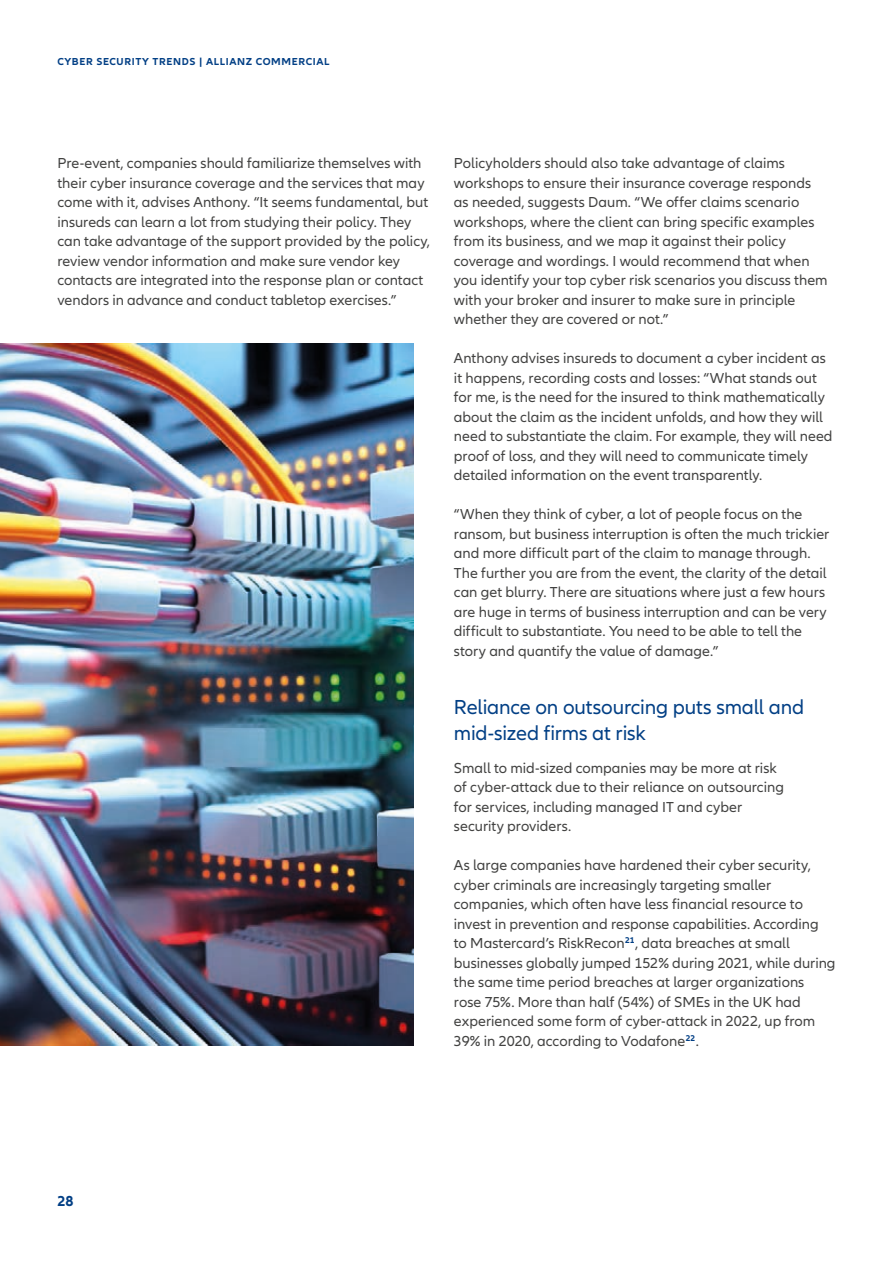
<style>
.page{position:relative;width:893px;height:1263px;background:#fff}
.page>*{position:absolute;margin:0;border:0;box-sizing:border-box;transform-origin:0 0}
.Subhead__PROPER_ONE{font:21px/25.5px "Allianz Neo";letter-spacing:-.01em;color:#023f85}
.Copy_10_13pt{font:15px/19.5px "Allianz Neo";color:#424241}
.t1{font:700 15px "Allianz Neo";color:#023f85}
.t2{font:700 10.5px "Allianz Neo";letter-spacing:.06em;color:#023f85}
</style>
<div class="page">
<img style="left:0;top:344px;width:413px;height:701px">
<p class="t2" style="left:57px;top:56px;width:274px">CYBER SECURITY TRENDS | ALLIANZ COMMERCIAL</p>
<p class="Copy_10_13pt" style="left:57px;top:154px;width:374px">Pre-event, companies should familiarize themselves with their cyber insurance coverage and the services that may come with it, advises Anthony. “It seems fundamental, but insureds can learn a lot from studying their policy. They can take advantage of the support provided by the policy, review vendor information and make sure vendor key contacts are integrated into the response plan or contact vendors in advance and conduct tabletop exercises.”</p>
<p class="Copy_10_13pt" style="left:454px;top:154px;width:375px">Policyholders should also take advantage of claims workshops to ensure their insurance coverage responds as needed, suggests Daum. “We offer claims scenario workshops, where the client can bring specific examples from its business, and we map it against their policy coverage and wordings. I would recommend that when you identify your top cyber risk scenarios you discuss them with your broker and insurer to make sure in principle whether they are covered or not.”</p>
<p class="Copy_10_13pt" style="left:454px;top:349px;width:380px">Anthony advises insureds to document a cyber incident as it happens, recording costs and losses: “What stands out for me, is the need for the insured to think mathematically about the claim as the incident unfolds, and how they will need to substantiate the claim. For example, they will need proof of loss, and they will need to communicate timely detailed information on the event transparently.</p>
<p class="Copy_10_13pt" style="left:454px;top:505px;width:377px">“When they think of cyber, a lot of people focus on the ransom, but business interruption is often the much trickier and more difficult part of the claim to manage through.<br>The further you are from the event, the clarity of the detail can get blurry. There are situations where just a few hours are huge in terms of business interruption and can be very difficult to substantiate. You need to be able to tell the story and quantify the value of damage.”</p>
<p class="Subhead__PROPER_ONE" style="left:454px;top:695px;width:352px">Reliance on outsourcing puts small and mid-sized firms at risk</p>
<p class="Copy_10_13pt" style="left:454px;top:758px;width:332px">Small to mid-sized companies may be more at risk of cyber-attack due to their reliance on outsourcing for services, including managed IT and cyber security providers.</p>
<p class="Copy_10_13pt" style="left:454px;top:856px;width:383px">As large companies have hardened their cyber security, cyber criminals are increasingly targeting smaller companies, which often have less financial resource to invest in prevention and response capabilities. According<br>to Mastercard’s RiskRecon<sup>21</sup>, data breaches at small businesses globally jumped 152% during 2021, while during the same time period breaches at larger organizations<br>rose 75%. More than half (54%) of SMEs in the UK had experienced some form of cyber-attack in 2022, up from 39% in 2020, according to Vodafone<sup>22</sup>.</p>
<p class="t1" style="left:57px;top:1192px;width:18px">28</p>
</div>
